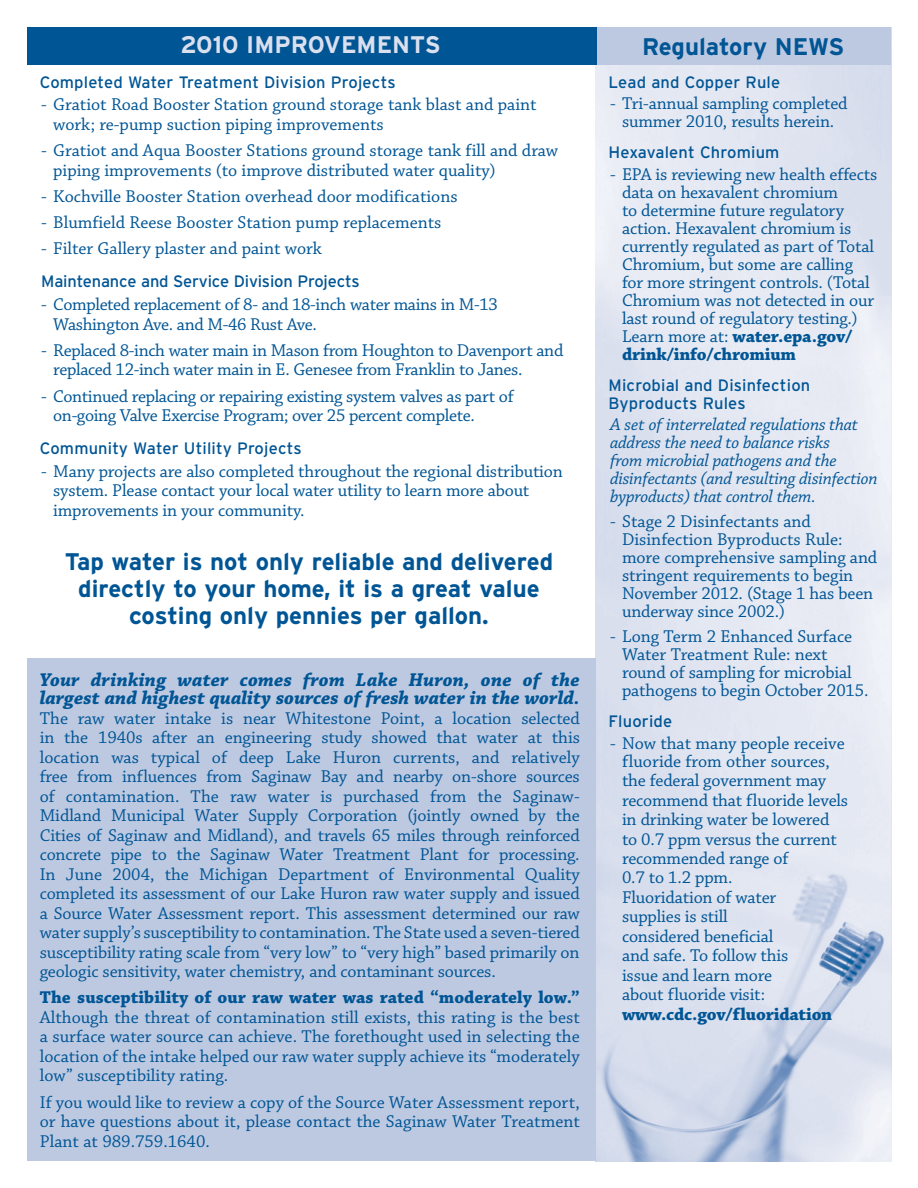
<style>
.page{position:relative;width:918px;height:1188px;background:#fff}
.page>*{position:absolute;margin:0;border:0;box-sizing:border-box;transform-origin:0 0}
.t1{font:700 24px/27px "Interstate";color:#005595;text-align:center}
.t2{font:700 24px "Interstate";color:#dbe0ee}
.t3{font:italic 700 19.5px/18px "Chaparral Pro";color:#005595}
.t4{font:18px/19.5px "Chaparral Pro";letter-spacing:-.01em;color:#005595}
.t5{font:italic 18px/18px "Chaparral Pro";letter-spacing:-.01em;color:#005595}
.t6{font:700 18px "Chaparral Pro";color:#005595}
.t7{font:16.5px/18px "Interstate";letter-spacing:.01em;color:#005595}
.t8{font:16.5px "Interstate";letter-spacing:-.01em;color:#005595}
.s1{font-weight:700}
</style>
<div class="page">
<img style="left:595px;top:65px;width:296px;height:1096px">
<div style="left:595px;top:27px;width:296px;height:38px;background:#bdc9e1"></div>
<div style="left:27px;top:27px;width:569px;height:38px;background:#005595"></div>
<div style="left:27px;top:658px;width:568px;height:503px;background:#bdc9e1"></div>
<h1 class="t2" style="left:180px;top:36px;width:262px">2010 IMPROVEMENTS</h1>
<p class="t7" style="left:40px;top:74px;width:357px">Completed Water Treatment Division Projects</p>
<p class="t4" style="left:53px;top:96px;width:485px;text-indent:-12px">- Gratiot Road Booster Station ground storage tank blast and paint work; re-pump suction piping improvements</p>
<p class="t4" style="left:53px;top:142px;width:506px;text-indent:-12px">- Gratiot and Aqua Booster Stations ground storage tank fill and draw piping improvements (to improve distributed water quality)</p>
<p class="t4" style="left:41px;top:188px;width:418px">- Kochville Booster Station overhead door modifications</p>
<p class="t4" style="left:41px;top:214px;width:402px">- Blumfield Reese Booster Station pump replacements</p>
<p class="t4" style="left:41px;top:240px;width:282px">- Filter Gallery plaster and paint work</p>
<p class="t8" style="left:41px;top:275px;width:320px">Maintenance and Service Division Projects</p>
<p class="t4" style="left:53px;top:296px;width:446px;text-indent:-12px">- Completed replacement of 8- and 18-inch water mains in M-13<br>Washington Ave. and M-46 Rust Ave.</p>
<p class="t4" style="left:53px;top:342px;width:512px;text-indent:-12px">- Replaced 8-inch water main in Mason from Houghton to Davenport and replaced 12-inch water main in E. Genesee from Franklin to Janes.</p>
<p class="t4" style="left:53px;top:388px;width:462px;text-indent:-12px">- Continued replacing or repairing existing system valves as part of on-going Valve Exercise Program; over 25 percent complete.</p>
<p class="t7" style="left:40px;top:441px;width:264px">Community Water Utility Projects</p>
<p class="t4" style="left:53px;top:463px;width:511px;text-indent:-12px">- Many projects are also completed throughout the regional distribution system. Please contact your local water utility to learn more about improvements in your community.</p>
<h1 class="t1" style="left:65px;top:550px;width:490px">Tap water is not only reliable and delivered directly to your home, it is a great value costing only pennies per gallon.</h1>
<p class="t3" style="left:40px;top:672px;width:541px">Your drinking water comes from Lake Huron, one of the largest and highest quality sources of fresh water in the world.</p>
<p class="t4" style="left:40px;top:710px;width:542px;text-align:justify">The raw water intake is near Whitestone Point, a location selected in the 1940s after an engineering study showed that water at this location was typical of deep Lake Huron currents, and relatively free from influences from Saginaw Bay and nearby on-shore sources of contamination. The raw water is purchased from the Saginaw-Midland Municipal Water Supply Corporation (jointly owned by the Cities of Saginaw and Midland), and travels 65 miles through reinforced concrete pipe to the Saginaw Water Treatment Plant for processing.<br>In June 2004, the Michigan Department of Environmental Quality completed its assessment of our Lake Huron raw water supply and issued a Source Water Assessment report. This assessment determined our raw water supply’s susceptibility to contamination. The State used a seven-tiered susceptibility rating scale from “very low” to “very high” based primarily on geologic sensitivity, water chemistry, and contaminant sources.</p>
<p class="t6" style="left:40px;top:991px;width:541px">The susceptibility of our raw water was rated “moderately low.”</p>
<p class="t4" style="left:40px;top:1009px;width:542px;text-align:justify">Although the threat of contamination still exists, this rating is the best a surface water source can achieve. The forethought used in selecting the location of the intake helped our raw water supply achieve its “moderately low” susceptibility rating.</p>
<p class="t4" style="left:40px;top:1094px;width:542px;text-align:justify">If you would like to review a copy of the Source Water Assessment report, or have questions about it, please contact the Saginaw Water Treatment Plant at 989.759.1640.</p>
<h1 class="t1" style="left:642px;top:35px;width:204px">Regulatory NEWS</h1>
<p class="t7" style="left:609px;top:74px;width:173px">Lead and Copper Rule</p>
<p class="t4" style="left:610px;top:96px;width:239px;line-height:18px;text-align:center">- Tri-annual sampling completed summer 2010, results herein.</p>
<p class="t7" style="left:609px;top:145px;width:172px">Hexavalent Chromium</p>
<p class="t4" style="left:622px;top:166px;width:257px;line-height:18px;text-indent:-12px">- EPA is reviewing new health effects data on hexavalent chromium<br>to determine future regulatory action. Hexavalent chromium is currently regulated as part of Total<br>Chromium, but some are calling for more stringent controls. (Total<br>Chromium was not detected in our last round of regulatory testing.)<br>Learn more at: <span class="s1">water.epa.gov/ drink/info/chromium</span></p>
<p class="t7" style="left:609px;top:378px;width:203px">Microbial and Disinfection<br>Byproducts Rules</p>
<p class="t5" style="left:610px;top:417px;width:269px">A set of interrelated regulations that address the need to balance risks<br>from microbial pathogens and the disinfectants (and resulting disinfection byproducts) that control them.</p>
<p class="t4" style="left:622px;top:514px;width:257px;line-height:18px;text-indent:-12px">- Stage 2 Disinfectants and<br>Disinfection Byproducts Rule: more comprehensive sampling and stringent requirements to begin<br>November 2012. (Stage 1 has been underway since 2002.)</p>
<p class="t4" style="left:622px;top:629px;width:248px;line-height:18px;text-indent:-12px">- Long Term 2 Enhanced Surface<br>Water Treatment Rule: next round of sampling for microbial pathogens to begin October 2015.</p>
<p class="t7" style="left:609px;top:714px;width:65px">Fluoride</p>
<p class="t4" style="left:622px;top:735px;width:228px;text-indent:-12px">- Now that many people receive fluoride from other sources, the federal government may recommend that fluoride levels in drinking water be lowered to 0.7 ppm versus the current recommended range of<br>0.7 to 1.2 ppm.<br>Fluoridation of water<br>supplies is still<br>considered beneficial<br>and safe. To follow this<br>issue and learn more<br>about fluoride visit:</p>
<p class="t6" style="left:622px;top:1007px;width:212px">www.cdc.gov/fluoridation</p>
</div>
